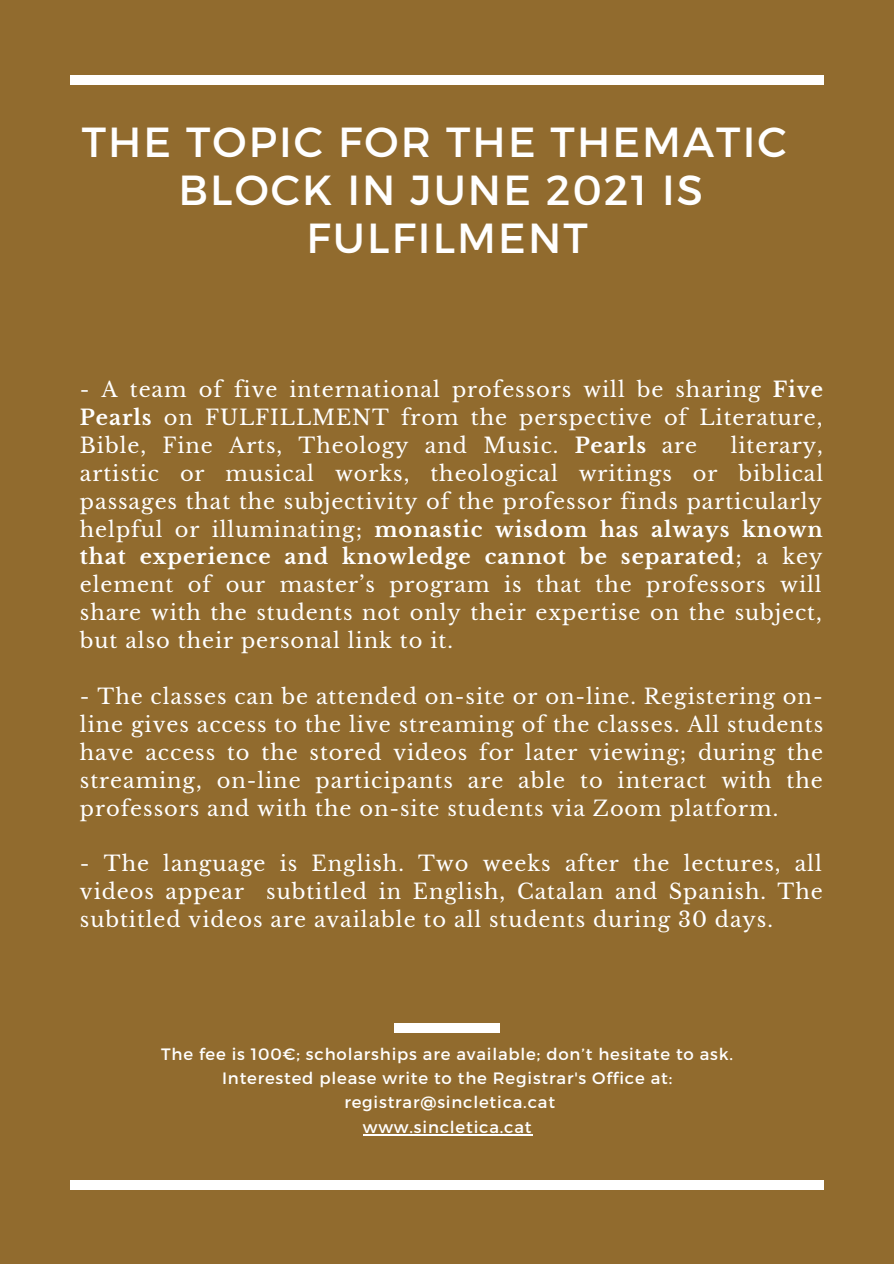
<style>
.page{position:relative;width:894px;height:1264px;background:#fff}
.page>*{position:absolute;margin:0;border:0;box-sizing:border-box;transform-origin:0 0}
.t1{font:42px/48.4px "Montserrat";letter-spacing:.05em;color:#fff;text-align:center}
.t2{font:21px/27.9px "Libre Baskerville";letter-spacing:.045em;color:#fff;text-align:justify}
.t3{font:16.5px "Montserrat";letter-spacing:.05em;color:#fff}
.s1{font-weight:700}
</style>
<div class="page">
<div style="left:0;top:0;width:893px;height:1263px;background:#916b2e"></div>
<div style="left:70px;top:75px;width:753px;height:9px;background:#fff"></div>
<div style="left:70px;top:1180px;width:753px;height:9px;background:#fff"></div>
<hr style="left:362px;top:1134px;width:170px;height:2px;background:#fff">
<div style="left:394px;top:1023px;width:106px;height:9px;background:#fff"></div>
<p class="t1" style="left:82px;top:115px;width:706px">THE TOPIC FOR THE THEMATIC<br>BLOCK IN JUNE 2021 IS</p>
<p class="t1" style="left:306px;top:212px;width:282px">FULFILMENT</p>
<p class="t2" style="left:80px;top:376px;width:744px">- A team of five international professors will be sharing <span class="s1">Five Pearls</span> on FULFILLMENT from the perspective of Literature, Bible, Fine Arts, Theology and Music. <span class="s1">Pearls</span> are</p>
<p class="t2" style="left:80px;top:431px;width:744px;text-indent:650px">literary, artistic or musical works, theological writings or biblical passages that the subjectivity of the professor finds particularly helpful or illuminating; <span class="s1">monastic wisdom has always known that experience and knowledge cannot be separated</span>; a key element of our master’s program is that the professors will share with the students not only their expertise on the subject, but also their personal link to it.</p>
<p class="t2" style="left:80px;top:682px;width:744px">- The classes can be attended on-site or on-line. Registering on&shy;line gives access to the live streaming of the classes. All students have access to the stored videos for later viewing; during the streaming, on-line participants are able to interact with the professors and with the on-site students via Zoom platform.</p>
<p class="t2" style="left:80px;top:850px;width:744px">- The language is English. Two weeks after the lectures, all videos appear subtitled in English, Catalan and Spanish. The subtitled videos are available to all students during 30 days.</p>
<p class="t3" style="left:161px;top:1043px;width:573px">The fee is 100€; scholarships are available; don’t hesitate to ask.</p>
<p class="t3" style="left:222px;top:1067px;width:451px">Interested please write to the Registrar's Office at:</p>
<p class="t3" style="left:344px;top:1091px;width:212px">registrar@sincletica.cat</p>
<p class="t3" style="left:362px;top:1115px;width:170px">www.sincletica.cat</p>
</div>
